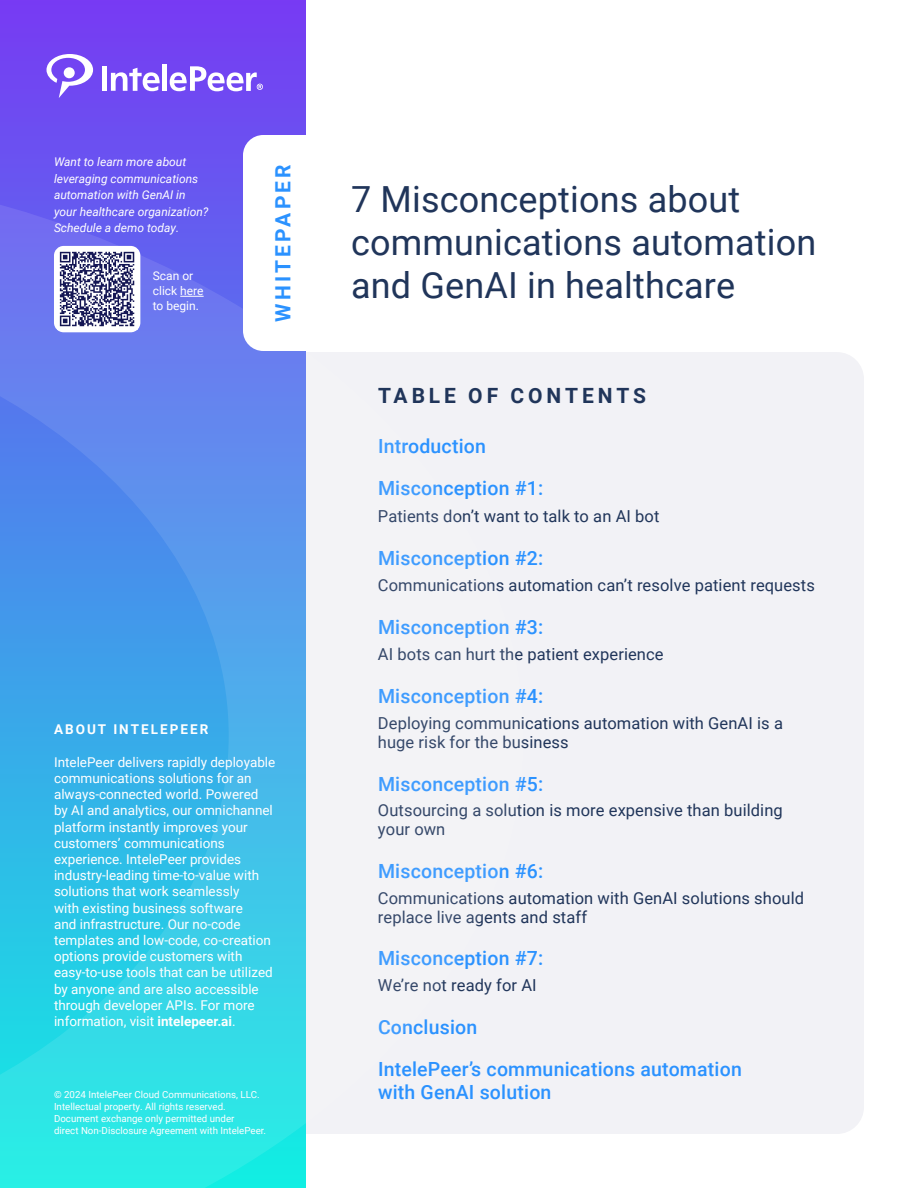
<style>
.page{position:relative;width:918px;height:1188px;background:#fff}
.page>*{position:absolute;margin:0;border:0;box-sizing:border-box;transform-origin:0 0}
.t1{font:36px/43.2px "Roboto";letter-spacing:.005em;color:#20355a}
.t2{font:700 21px "Roboto";letter-spacing:.185em;color:#20355a}
.t3{font:700 21px "Roboto";letter-spacing:.15em;color:#2b92ff}
.t4{font:500 19.5px/42.6px "Roboto";letter-spacing:.01em;color:#2b92ff}
.t5{font:16.5px/18.9px "Roboto";letter-spacing:.005em;color:#20355a}
.t6{font:13.5px/16.2px "Roboto";color:#fff}
.t7{font:700 13.5px "Roboto";letter-spacing:.15em;color:#fff}
.t8{font:italic 12px/16.5px "Roboto";color:#fff}
.t9{font:12px/15px "Roboto";color:#fff}
.t10{font:9.75px/12px "Roboto";color:#fff}
.s1{font-weight:700}
</style>
<div class="page">
<div style="left:523px;top:352px;width:341px;height:782px;background:#f2f2f6"></div>
<div style="left:0;top:0;width:306px;height:1188px;background:#7146f2"></div>
<svg style="left:0;top:161px;width:523px;height:1027px"></svg>
<div style="left:243px;top:135px;width:85px;height:216px;background:#fff;border-radius:20px"></div>
<svg style="left:47px;top:54px;width:46px;height:44px"></svg>
<div style="left:102px;top:66px;width:5px;height:25px;background:#fff"></div>
<svg style="left:111px;top:68px;width:49px;height:23px"></svg>
<div style="left:162px;top:65px;width:5px;height:26px;background:#fff"></div>
<svg style="left:170px;top:66px;width:93px;height:25px"></svg>
<div style="left:54px;top:246px;width:86px;height:86px;background:#fff;border-radius:10px"></div>
<svg style="left:59px;top:251px;width:76px;height:76px"></svg>
<svg style="left:180px;top:296px;width:24px;height:1px"></svg>
<p class="t8" style="left:54px;top:153px;width:156px">Want to learn more about leveraging communications automation with GenAI in your healthcare organization?<br>Schedule a demo today.</p>
<p class="t9" style="left:153px;top:268px;width:52px">Scan or click here to begin.</p>
<h2 class="t3" style="left:268px;top:322px;width:159px;rotate:-90deg">WHITEPAPER</h2>
<p class="t7" style="left:54px;top:720px;width:156px">ABOUT INTELEPEER</p>
<p class="t6" style="left:54px;top:753px;width:223px">IntelePeer delivers rapidly deployable communications solutions for an always-connected world. Powered by AI and analytics, our omnichannel platform instantly improves your customers’ communications experience. IntelePeer provides industry-leading time-to-value with solutions that work seamlessly<br>with existing business software<br>and infrastructure. Our no-code templates and low-code, co-creation options provide customers with easy-to-use tools that can be utilized by anyone and are also accessible through developer APIs. For more information, visit <span class="s1">intelepeer.ai</span>.</p>
<h1 class="t1" style="left:351px;top:176px;width:467px">7 Misconceptions about communications automation and GenAI in healthcare</h1>
<h2 class="t2" style="left:378px;top:381px;width:270px">TABLE OF CONTENTS</h2>
<h3 class="t4" style="left:378px;top:424px;width:167px">Introduction<br>Misconception #1:</h3>
<p class="t5" style="left:378px;top:506px;width:283px">Patients don’t want to talk to an AI bot</p>
<h3 class="t4" style="left:378px;top:536px;width:167px">Misconception #2:</h3>
<p class="t5" style="left:378px;top:575px;width:438px">Communications automation can’t resolve patient requests</p>
<h3 class="t4" style="left:378px;top:605px;width:167px">Misconception #3:</h3>
<p class="t5" style="left:378px;top:645px;width:287px">AI bots can hurt the patient experience</p>
<h3 class="t4" style="left:378px;top:674px;width:167px">Misconception #4:</h3>
<p class="t5" style="left:378px;top:713px;width:407px">Deploying communications automation with GenAI is a huge risk for the business</p>
<h3 class="t4" style="left:378px;top:762px;width:167px">Misconception #5:</h3>
<p class="t5" style="left:378px;top:800px;width:406px">Outsourcing a solution is more expensive than building your own</p>
<h3 class="t4" style="left:378px;top:849px;width:167px">Misconception #6:</h3>
<p class="t5" style="left:378px;top:888px;width:428px">Communications automation with GenAI solutions should replace live agents and staff</p>
<h3 class="t4" style="left:378px;top:936px;width:167px">Misconception #7:</h3>
<p class="t5" style="left:378px;top:975px;width:160px">We’re not ready for AI</p>
<h3 class="t4" style="left:378px;top:1005px;width:365px">Conclusion<br>IntelePeer’s communications automation</h3>
<p class="t10" style="left:54px;top:1088px;width:207px">© 2024 IntelePeer Cloud Communications, LLC.</p>
<h3 class="t4" style="left:378px;top:1070px;width:175px">with GenAI solution</h3>
<p class="t10" style="left:54px;top:1100px;width:214px">Intellectual property. All rights reserved.<br>Document exchange only permitted under<br>direct Non-Disclosure Agreement with IntelePeer.</p>
</div>
